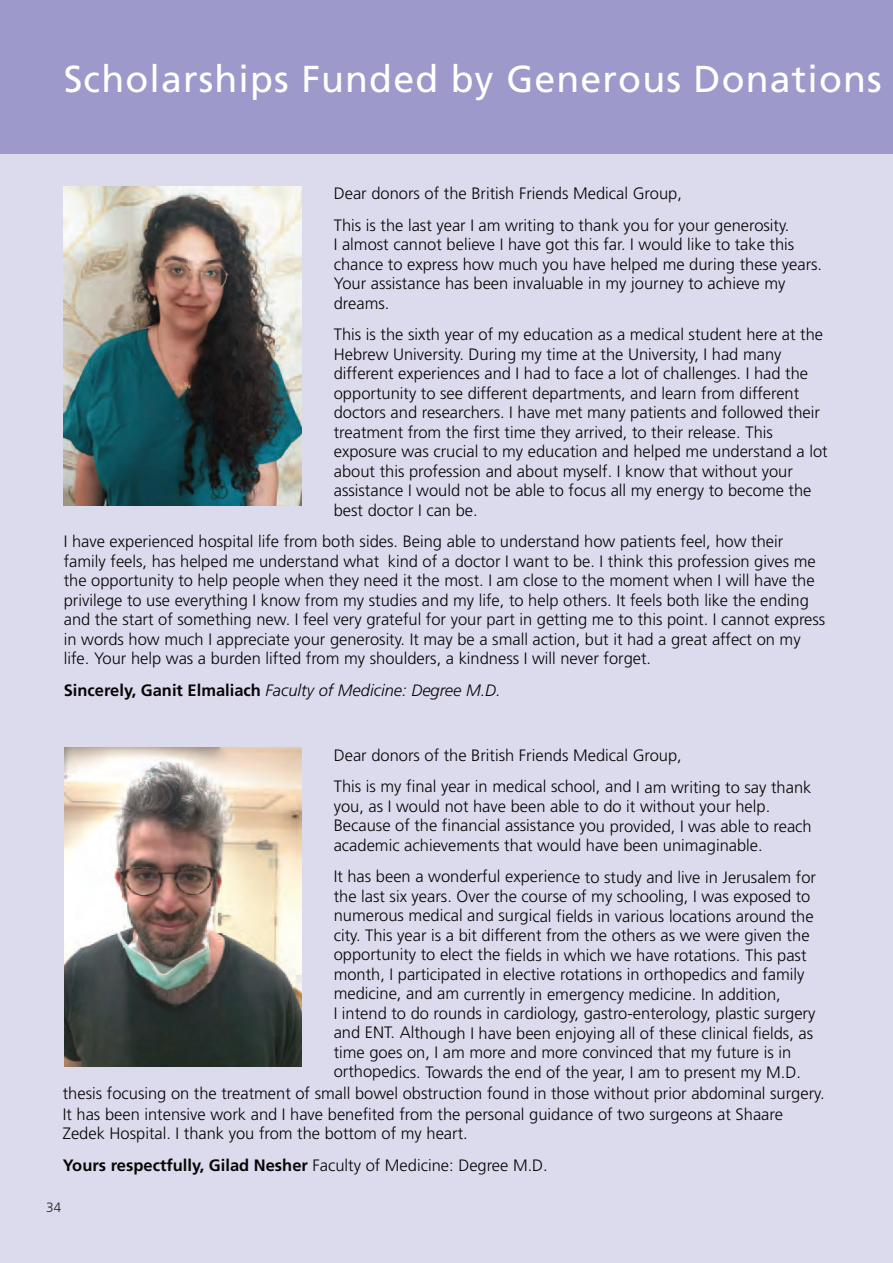
<style>
.page{position:relative;width:893px;height:1263px;background:#fff}
.page>*{position:absolute;margin:0;border:0;box-sizing:border-box;transform-origin:0 0}
.t1{font:37.5px "Frutiger";letter-spacing:.03em;color:#fff}
.t2{font:300 16.5px/19.5px "Frutiger";color:#080505}
.t3{font:700 16.5px "Frutiger";color:#080505}
.t4{font:italic 300 16.5px "Frutiger";color:#080505}
.t5{font:300 13.5px "Frutiger";color:#231f20}
.s1{font-weight:700;font-style:normal}
.s2{font-weight:300}
</style>
<div class="page">
<div style="left:0;top:153px;width:893px;height:1110px;background:#dcdbed"></div>
<div style="left:0;top:0;width:893px;height:153px;background:#9d9acb"></div>
<img style="left:65px;top:748px;width:237px;height:319px">
<img style="left:64px;top:187px;width:238px;height:319px">
<p class="t1" style="left:64px;top:64px;width:819px">Scholarships Funded by Generous Donations</p>
<p class="t2" style="left:334px;top:185px;width:350px">Dear donors of the British Friends Medical Group,</p>
<p class="t2" style="left:334px;top:216px;width:490px">This is the last year I am writing to thank you for your generosity.<br>I almost cannot believe I have got this far. I would like to take this chance to express how much you have helped me during these years.<br>Your assistance has been invaluable in my journey to achieve my dreams.</p>
<p class="t2" style="left:334px;top:326px;width:495px">This is the sixth year of my education as a medical student here at the Hebrew University. During my time at the University, I had many different experiences and I had to face a lot of challenges. I had the opportunity to see different departments, and learn from different doctors and researchers. I have met many patients and followed their treatment from the first time they arrived, to their release. This exposure was crucial to my education and helped me understand a lot about this profession and about myself. I know that without your assistance I would not be able to focus all my energy to become the best doctor I can be.</p>
<p class="t2" style="left:64px;top:533px;width:763px">I have experienced hospital life from both sides. Being able to understand how patients feel, how their family feels, has helped me understand what kind of a doctor I want to be. I think this profession gives me the opportunity to help people when they need it the most. I am close to the moment when I will have the privilege to use everything I know from my studies and my life, to help others. It feels both like the ending and the start of something new. I feel very grateful for your part in getting me to this point. I cannot express in words how much I appreciate your generosity. It may be a small action, but it had a great affect on my life. Your help was a burden lifted from my shoulders, a kindness I will never forget.</p>
<p class="t4" style="left:64px;top:683px;width:439px"><span class="s1">Sincerely, Ganit Elmaliach</span> Faculty of Medicine: Degree M.D.</p>
<p class="t2" style="left:334px;top:747px;width:350px">Dear donors of the British Friends Medical Group,</p>
<p class="t2" style="left:334px;top:778px;width:479px">This is my final year in medical school, and I am writing to say thank you, as I would not have been able to do it without your help.<br>Because of the financial assistance you provided, I was able to reach academic achievements that would have been unimaginable.</p>
<p class="t2" style="left:334px;top:868px;width:484px">It has been a wonderful experience to study and live in Jerusalem for the last six years. Over the course of my schooling, I was exposed to numerous medical and surgical fields in various locations around the city. This year is a bit different from the others as we were given the opportunity to elect the fields in which we have rotations. This past month, I participated in elective rotations in orthopedics and family medicine, and am currently in emergency medicine. In addition,<br>I intend to do rounds in cardiology, gastro-enterology, plastic surgery and ENT. Although I have been enjoying all of these clinical fields, as time goes on, I am more and more convinced that my future is in orthopedics. Towards the end of the year, I am to present my M.D.</p>
<p class="t2" style="left:63px;top:1084px;width:763px">thesis focusing on the treatment of small bowel obstruction found in those without prior abdominal surgery.</p>
<p class="t2" style="left:63px;top:1105px;width:722px">It has been intensive work and I have benefited from the personal guidance of two surgeons at Shaare</p>
<p class="t2" style="left:63px;top:1125px;width:406px">Zedek Hospital. I thank you from the bottom of my heart.</p>
<p class="t3" style="left:63px;top:1158px;width:487px">Yours respectfully, Gilad Nesher <span class="s2">Faculty of Medicine: Degree M.D.</span></p>
<p class="t5" style="left:46px;top:1202px;width:17px">34</p>
</div>
